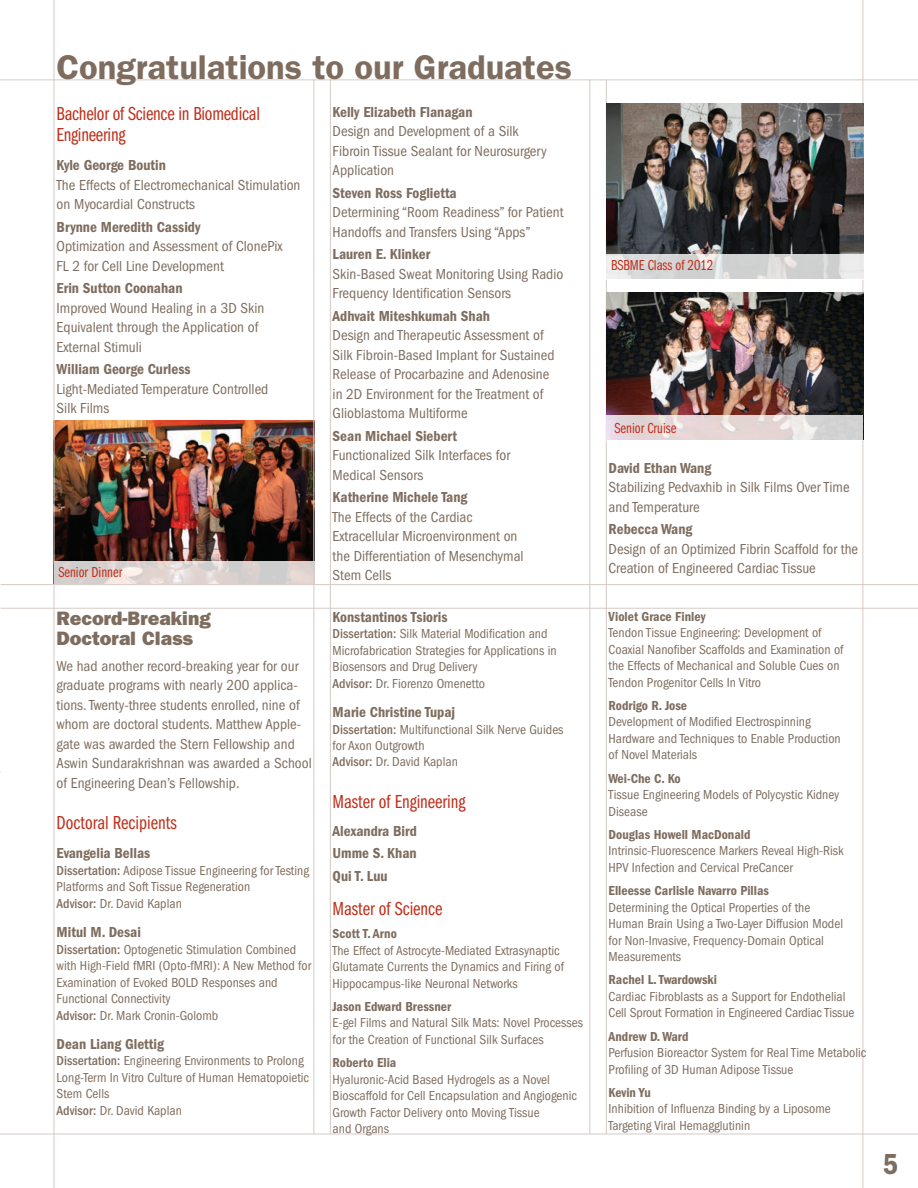
<style>
.page{position:relative;width:918px;height:1188px;background:#fff}
.page>*{position:absolute;margin:0;border:0;box-sizing:border-box;transform-origin:0 0}
.franklin_gothic_demi{font:600 34.5px "Franklin Gothic";color:#7e6d5f}
.t1{font:600 condensed 30px "Franklin Gothic";color:#7e6d5f}
.franklin_gothic_book{font:19.5px/21px "Franklin Gothic Book Cmpr";color:#c02d19}
.franklin_gothic_heav{font:800 19.5px/19.5px "Franklin Gothic";color:#7e6d5f}
.franklin_gothic_cond{font:condensed 15px/19.5px "Franklin Gothic";color:#7e6d5f}
.franklin_gothic_book-2{font:condensed 15px/19.5px "Franklin Gothic";color:#7e6d5f}
.franklin_gothic_cond-2{font:600 condensed 15px "Franklin Gothic";color:#7e6d5f}
.t2{font:15px "Franklin Gothic Book Cmpr";color:#c02d19}
.dissertation_advisor{font:condensed 13.5px/16.5px "Franklin Gothic";color:#7e6d5f}
.s1{font-weight:600}
.s2{font-weight:500}
</style>
<div class="page">
<img style="left:55px;top:421px;width:259px;height:140px">
<svg style="left:55px;top:561px;width:259px;height:26px;background:#ded7d5"></svg>
<hr style="left:54px;top:0;width:1px;height:1188px;background:#d4cac5">
<hr style="left:314px;top:80px;width:1px;height:1054px;background:#d4cac5">
<hr style="left:589px;top:80px;width:1px;height:1054px;background:#d4cac5">
<hr style="left:330px;top:80px;width:1px;height:1054px;background:#d4cac5">
<hr style="left:606px;top:80px;width:1px;height:1054px;background:#d4cac5">
<hr style="left:0;top:80px;width:918px;height:1px;background:#d4cac5">
<hr style="left:1px;top:584px;width:917px;height:1px;background:#d4cac5">
<hr style="left:0;top:1134px;width:918px;height:1px;background:#d4cac5">
<hr style="left:862px;top:0;width:1px;height:1188px;background:#d4cac5">
<hr style="left:1px;top:608px;width:917px;height:1px;background:#d4cac5">
<img style="left:607px;top:293px;width:256px;height:122px">
<svg style="left:607px;top:415px;width:256px;height:26px;background:#e3dada"></svg>
<img style="left:607px;top:103px;width:256px;height:151px">
<svg style="left:606px;top:254px;width:258px;height:26px;background:#dadada"></svg>
<p class="franklin_gothic_demi" style="left:57px;top:47px;width:517px">Congratulations to our Graduates</p>
<p class="franklin_gothic_book" style="left:57px;top:103px;width:205px">Bachelor of Science in Biomedical<br>Engineering</p>
<p class="franklin_gothic_cond" style="left:57px;top:156px;width:245px"><span class="s1">Kyle George Boutin<br></span>The Effects of Electromechanical Stimulation on Myocardial Constructs</p>
<p class="franklin_gothic_cond" style="left:57px;top:217px;width:228px"><span class="s1">Brynne Meredith Cassidy<br></span>Optimization and Assessment of ClonePix<br>FL 2 for Cell Line Development</p>
<p class="franklin_gothic_cond" style="left:57px;top:279px;width:209px"><span class="s1">Erin Sutton Coonahan<br></span>Improved Wound Healing in a 3D Skin<br>Equivalent through the Application of<br>External Stimuli</p>
<p class="franklin_gothic_cond" style="left:57px;top:360px;width:213px"><span class="s1">William George Curless<br></span>Light-Mediated Temperature Controlled<br>Silk Films</p>
<p class="franklin_gothic_cond" style="left:333px;top:102px;width:216px"><span class="s1">Kelly Elizabeth Flanagan<br></span>Design and Development of a Silk<br>Fibroin Tissue Sealant for Neurosurgery<br>Application</p>
<p class="franklin_gothic_cond" style="left:333px;top:183px;width:233px"><span class="s1">Steven Ross Foglietta<br></span>Determining “Room Readiness” for Patient<br>Handoffs and Transfers Using “Apps”</p>
<p class="franklin_gothic_cond" style="left:333px;top:245px;width:232px"><span class="s1">Lauren E. Klinker<br></span>Skin-Based Sweat Monitoring Using Radio<br>Frequency Identification Sensors</p>
<p class="franklin_gothic_cond" style="left:333px;top:306px;width:224px"><span class="s1">Adhvait Miteshkumah Shah<br></span>Design and Therapeutic Assessment of Silk Fibroin-Based Implant for Sustained Release of Procarbazine and Adenosine in 2D Environment for the Treatment of Glioblastoma Multiforme</p>
<p class="franklin_gothic_cond" style="left:333px;top:426px;width:179px"><span class="s1">Sean Michael Siebert<br></span>Functionalized Silk Interfaces for<br>Medical Sensors</p>
<p class="franklin_gothic_cond" style="left:333px;top:488px;width:193px"><span class="s1">Katherine Michele Tang<br></span>The Effects of the Cardiac<br>Extracellular Microenvironment on the Differentiation of Mesenchymal<br>Stem Cells</p>
<p class="t2" style="left:58px;top:564px;width:66px">Senior Dinner</p>
<p class="franklin_gothic_heav" style="left:57px;top:609px;width:156px">Record-Breaking<br>Doctoral Class</p>
<p class="franklin_gothic_book-2" style="left:57px;top:656px;width:257px">We had another record-breaking year for our graduate programs with nearly 200 applica&shy;tions. Twenty-three students enrolled, nine of whom are doctoral students. Matthew Apple&shy;gate was awarded the Stern Fellowship and Aswin Sundarakrishnan was awarded a School of Engineering Dean’s Fellowship.</p>
<p class="franklin_gothic_book" style="left:57px;top:813px;width:122px">Doctoral Recipients</p>
<p class="franklin_gothic_cond-2" style="left:57px;top:845px;width:95px">Evangelia Bellas</p>
<p class="dissertation_advisor" style="left:57px;top:862px;width:254px"><span class="s2">Dissertation:</span> Adipose Tissue Engineering for Testing<br>Platforms and Soft Tissue Regeneration<br><span class="s2">Advisor:</span> Dr. David Kaplan</p>
<p class="franklin_gothic_cond-2" style="left:57px;top:924px;width:86px">Mitul M. Desai</p>
<p class="dissertation_advisor" style="left:57px;top:941px;width:256px"><span class="s2">Dissertation:</span> Optogenetic Stimulation Combined with High-Field fMRI (Opto-fMRI): A New Method for Examination of Evoked BOLD Responses and Functional Connectivity<br><span class="s2">Advisor:</span> Dr. Mark Cronin-Golomb</p>
<p class="franklin_gothic_cond-2" style="left:57px;top:1035px;width:109px">Dean Liang Glettig</p>
<p class="dissertation_advisor" style="left:57px;top:1053px;width:254px"><span class="s2">Dissertation:</span> Engineering Environments to Prolong Long-Term In Vitro Culture of Human Hematopoietic Stem Cells<br><span class="s2">Advisor:</span> Dr. David Kaplan</p>
<p class="franklin_gothic_cond-2" style="left:333px;top:608px;width:116px">Konstantinos Tsioris</p>
<p class="dissertation_advisor" style="left:333px;top:626px;width:226px"><span class="s2">Dissertation:</span> Silk Material Modification and Microfabrication Strategies for Applications in Biosensors and Drug Delivery<br><span class="s2">Advisor:</span> Dr. Fiorenzo Omenetto</p>
<p class="franklin_gothic_cond-2" style="left:333px;top:703px;width:124px">Marie Christine Tupaj</p>
<p class="dissertation_advisor" style="left:333px;top:721px;width:232px"><span class="s2">Dissertation:</span> Multifunctional Silk Nerve Guides for Axon Outgrowth<br><span class="s2">Advisor:</span> Dr. David Kaplan</p>
<p class="franklin_gothic_book" style="left:333px;top:791px;width:134px">Master of Engineering</p>
<p class="franklin_gothic_cond-2" style="left:333px;top:822px;width:86px">Alexandra Bird</p>
<p class="franklin_gothic_cond-2" style="left:333px;top:844px;width:86px">Umme S. Khan</p>
<p class="franklin_gothic_cond-2" style="left:333px;top:867px;width:57px">Qui T. Luu</p>
<p class="franklin_gothic_book" style="left:333px;top:898px;width:111px">Master of Science</p>
<p class="dissertation_advisor" style="left:333px;top:926px;width:233px"><span class="s1">Scott T. Arno<br></span>The Effect of Astrocyte-Mediated Extrasynaptic Glutamate Currents the Dynamics and Firing of Hippocampus-like Neuronal Networks</p>
<p class="dissertation_advisor" style="left:333px;top:998px;width:252px"><span class="s1">Jason Edward Bressner<br></span>E-gel Films and Natural Silk Mats: Novel Processes for the Creation of Functional Silk Surfaces</p>
<p class="dissertation_advisor" style="left:333px;top:1055px;width:246px"><span class="s1">Roberto Elia<br></span>Hyaluronic-Acid Based Hydrogels as a Novel<br>Bioscaffold for Cell Encapsulation and Angiogenic<br>Growth Factor Delivery onto Moving Tissue<br>and Organs</p>
<p class="t2" style="left:611px;top:257px;width:104px">BSBME Class of 2012</p>
<p class="t2" style="left:614px;top:420px;width:63px">Senior Cruise</p>
<p class="franklin_gothic_cond" style="left:609px;top:458px;width:243px"><span class="s1">David Ethan Wang<br></span>Stabilizing Pedvaxhib in Silk Films Over Time and Temperature</p>
<p class="franklin_gothic_cond" style="left:609px;top:519px;width:251px"><span class="s1">Rebecca Wang<br></span>Design of an Optimized Fibrin Scaffold for the<br>Creation of Engineered Cardiac Tissue</p>
<p class="dissertation_advisor" style="left:609px;top:608px;width:236px"><span class="s1">Violet Grace Finley<br></span>Tendon Tissue Engineering: Development of Coaxial Nanofiber Scaffolds and Examination of the Effects of Mechanical and Soluble Cues on Tendon Progenitor Cells In Vitro</p>
<p class="dissertation_advisor" style="left:609px;top:697px;width:234px"><span class="s1">Rodrigo R. Jose<br></span>Development of Modified Electrospinning<br>Hardware and Techniques to Enable Production of Novel Materials</p>
<p class="dissertation_advisor" style="left:609px;top:770px;width:232px"><span class="s1">Wei-Che C. Ko<br></span>Tissue Engineering Models of Polycystic Kidney<br>Disease</p>
<p class="dissertation_advisor" style="left:609px;top:826px;width:236px"><span class="s1">Douglas Howell MacDonald<br></span>Intrinsic-Fluorescence Markers Reveal High-Risk<br>HPV Infection and Cervical PreCancer</p>
<p class="dissertation_advisor" style="left:609px;top:882px;width:236px"><span class="s1">Elleesse Carlisle Navarro Pillas<br></span>Determining the Optical Properties of the Human Brain Using a Two-Layer Diffusion Model for Non-Invasive, Frequency-Domain Optical Measurements</p>
<p class="dissertation_advisor" style="left:609px;top:972px;width:247px"><span class="s1">Rachel L. Twardowski<br></span>Cardiac Fibroblasts as a Support for Endothelial<br>Cell Sprout Formation in Engineered Cardiac Tissue</p>
<p class="dissertation_advisor" style="left:609px;top:1028px;width:259px"><span class="s1">Andrew D. Ward<br></span>Perfusion Bioreactor System for Real Time Metabolic<br>Profiling of 3D Human Adipose Tissue</p>
<p class="dissertation_advisor" style="left:609px;top:1084px;width:224px"><span class="s1">Kevin Yu<br></span>Inhibition of Influenza Binding by a Liposome<br>Targeting Viral Hemagglutinin</p>
<p class="t1" style="left:883px;top:1147px;width:17px">5</p>
</div>
